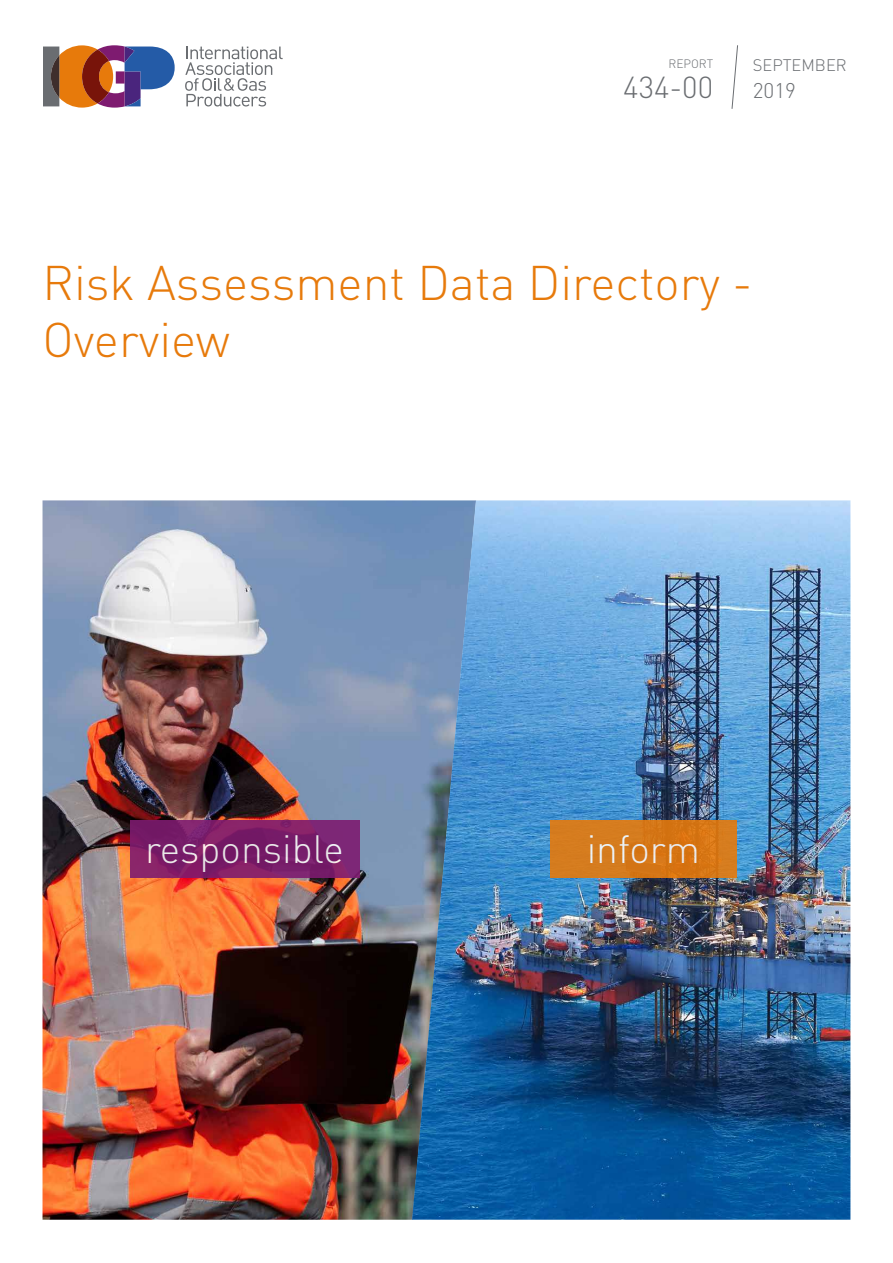
<style>
.page{position:relative;width:893px;height:1263px;background:#fff}
.page>*{position:absolute;margin:0;border:0;box-sizing:border-box;transform-origin:0 0}
.t1{font:300 48px/57px "DIN Pro";color:#e77a0b}
.t2{font:300 39px "DIN Pro";color:#fff}
.t3{font:300 30px "DIN Pro";color:#6a6d71}
.t4{font:300 21px "DIN Pro";color:#6a6d71}
.t5{font:300 16.5px "DIN Pro";color:#6a6d71}
.t6{font:300 12px "DIN Pro";color:#6a6d71}
</style>
<div class="page">
<img style="left:43px;top:500px;width:369px;height:720px">
<img style="left:412px;top:500px;width:438px;height:720px">
<svg style="left:130px;top:820px;width:229px;height:57px;background:#7c1e6a"></svg>
<div style="left:550px;top:820px;width:187px;height:57px;background:linear-gradient(to right,#d57c1f,#d77614)"></div>
<svg style="left:731px;top:45px;width:7px;height:64px"></svg>
<svg style="left:43px;top:45px;width:132px;height:63px"></svg>
<svg style="left:185px;top:47px;width:98px;height:59px"></svg>
<p class="t6" style="left:668px;top:55px;width:46px">REPORT</p>
<p class="t3" style="left:623px;top:64px;width:91px">434-00</p>
<p class="t5" style="left:753px;top:52px;width:95px">SEPTEMBER</p>
<p class="t4" style="left:753px;top:74px;width:45px">2019</p>
<p class="t1" style="left:43px;top:250px;width:712px">Risk Assessment Data Directory -<br>Overview</p>
<p class="t2" style="left:145px;top:819px;width:200px">responsible</p>
<p class="t2" style="left:587px;top:819px;width:115px">inform</p>
</div>
